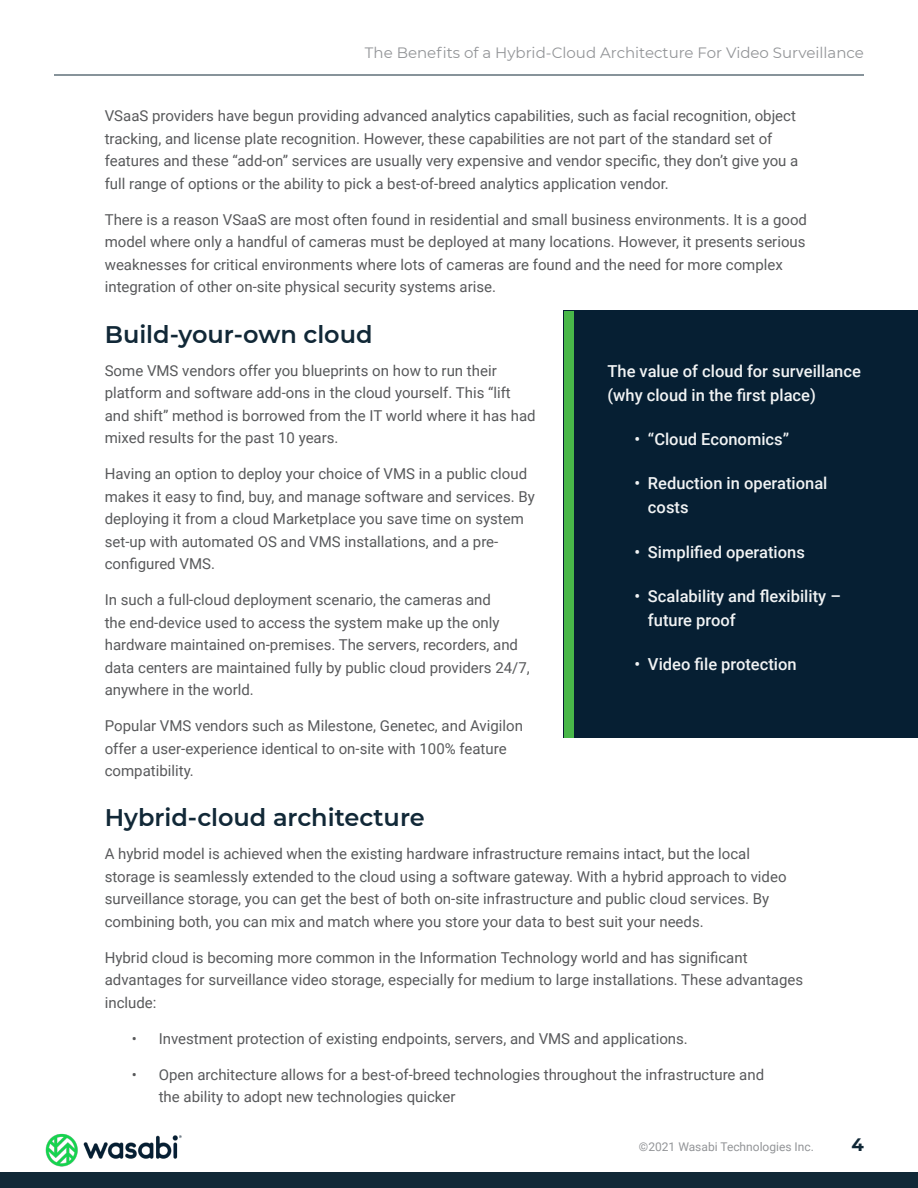
<style>
.page{position:relative;width:918px;height:1188px;background:#fff}
.page>*{position:absolute;margin:0;border:0;box-sizing:border-box;transform-origin:0 0}
.t1{font:600 24px "Montserrat";color:#112837}
.t2{font:700 18px "Montserrat";color:#112837}
.t3{font:500 16.5px/24px "Roboto";color:#f1f3f4}
.t4{font:15px/22.5px "Roboto";color:#58595b}
.t5{font:15px "Montserrat";color:#939598}
.t6{font:12px "Roboto";color:#939598}
</style>
<div class="page">
<img style="left:45px;top:1133px;width:137px;height:34px">
<div style="left:0;top:1173px;width:918px;height:15px;background:#112837"></div>
<div style="left:564px;top:310px;width:354px;height:428px;background:#061f33"></div>
<div style="left:564px;top:311px;width:9px;height:426px;background:#48b749"></div>
<hr style="left:54px;top:75px;width:810px;height:1px;background:#112837">
<p class="t5" style="left:365px;top:42px;width:501px">The Benefits of a Hybrid-Cloud Architecture For Video Surveillance</p>
<p class="t4" style="left:105px;top:104px;width:695px">VSaaS providers have begun providing advanced analytics capabilities, such as facial recognition, object tracking, and license plate recognition. However, these capabilities are not part of the standard set of features and these “add-on” services are usually very expensive and vendor specific, they don’t give you a full range of options or the ability to pick a best-of-breed analytics application vendor.</p>
<p class="t4" style="left:105px;top:208px;width:704px">There is a reason VSaaS are most often found in residential and small business environments. It is a good model where only a handful of cameras must be deployed at many locations. However, it presents serious weaknesses for critical environments where lots of cameras are found and the need for more complex integration of other on-site physical security systems arise.</p>
<h1 class="t1" style="left:105px;top:317px;width:269px">Build-your-own cloud</h1>
<p class="t4" style="left:105px;top:359px;width:432px">Some VMS vendors offer you blueprints on how to run their platform and software add-ons in the cloud yourself. This “lift and shift” method is borrowed from the IT world where it has had mixed results for the past 10 years.</p>
<p class="t4" style="left:105px;top:462px;width:432px">Having an option to deploy your choice of VMS in a public cloud makes it easy to find, buy, and manage software and services. By deploying it from a cloud Marketplace you save time on system set-up with automated OS and VMS installations, and a pre&shy;configured VMS.</p>
<p class="t4" style="left:105px;top:588px;width:427px">In such a full-cloud deployment scenario, the cameras and<br>the end-device used to access the system make up the only hardware maintained on-premises. The servers, recorders, and data centers are maintained fully by public cloud providers 24/7, anywhere in the world.</p>
<p class="t4" style="left:105px;top:714px;width:420px">Popular VMS vendors such as Milestone, Genetec, and Avigilon offer a user-experience identical to on-site with 100% feature compatibility.</p>
<h1 class="t1" style="left:105px;top:801px;width:322px">Hybrid-cloud architecture</h1>
<p class="t4" style="left:105px;top:842px;width:683px">A hybrid model is achieved when the existing hardware infrastructure remains intact, but the local storage is seamlessly extended to the cloud using a software gateway. With a hybrid approach to video surveillance storage, you can get the best of both on-site infrastructure and public cloud services. By combining both, you can mix and match where you store your data to best suit your needs.</p>
<p class="t4" style="left:105px;top:946px;width:700px">Hybrid cloud is becoming more common in the Information Technology world and has significant advantages for surveillance video storage, especially for medium to large installations. These advantages include:</p>
<p class="t4" style="left:132px;top:1027px;width:558px">• Investment protection of existing endpoints, servers, and VMS and applications.</p>
<p class="t4" style="left:159px;top:1063px;width:607px;text-indent:-27px">• Open architecture allows for a best-of-breed technologies throughout the infrastructure and the ability to adopt new technologies quicker</p>
<p class="t3" style="left:608px;top:358px;width:255px">The value of cloud for surveillance (why cloud in the first place)</p>
<p class="t3" style="left:635px;top:427px;width:156px">• “Cloud Economics”</p>
<p class="t3" style="left:648px;top:471px;width:181px;text-indent:-13px">• Reduction in operational costs</p>
<p class="t3" style="left:635px;top:539px;width:172px">• Simplified operations</p>
<p class="t3" style="left:648px;top:583px;width:194px;text-indent:-13px">• Scalability and flexibility – future proof</p>
<p class="t3" style="left:635px;top:652px;width:164px">• Video file protection</p>
<p class="t6" style="left:639px;top:1139px;width:176px">©2021 Wasabi Technologies Inc.</p>
<p class="t2" style="left:852px;top:1132px;width:14px">4</p>
</div>
